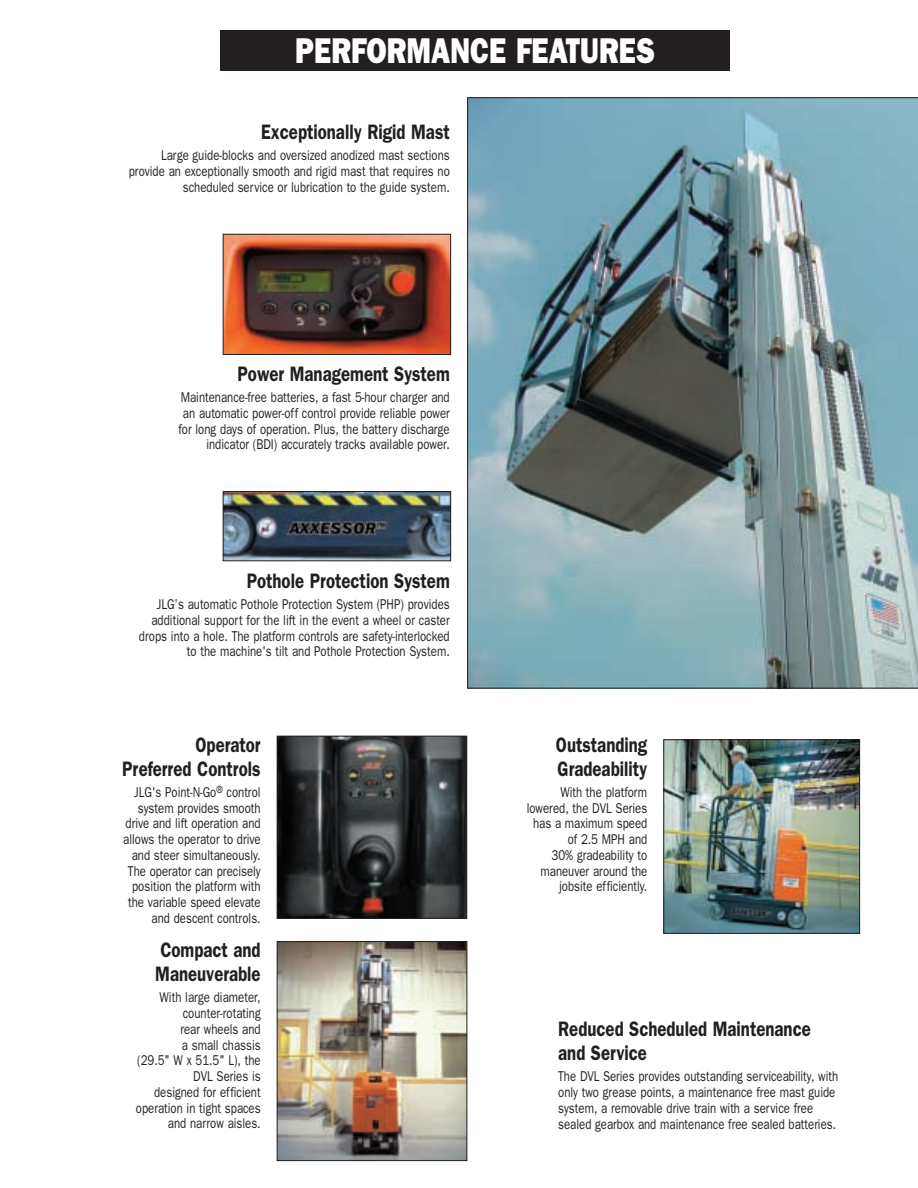
<style>
.page{position:relative;width:918px;height:1188px;background:#fff}
.page>*{position:absolute;margin:0;border:0;box-sizing:border-box;transform-origin:0 0}
.t1{font:800 36px "Franklin Gothic";color:#fff;scale:.8 1}
.t2{font:600 21px/24px "Franklin Gothic";color:#231f20;scale:.8 1}
.t3{font:14.25px/15.8px "Franklin Gothic";color:#231f20;text-align:right;scale:.8 1}
</style>
<div class="page">
<div style="left:220px;top:31px;width:510px;height:40px;background:#231f20"></div>
<img style="left:225px;top:236px;width:224px;height:117px">
<div style="left:223px;top:234px;width:228px;height:121px;border:1px solid #231f20"></div>
<img style="left:279px;top:738px;width:186px;height:179px">
<div style="left:277px;top:736px;width:190px;height:183px;border:1px solid #231f20"></div>
<img style="left:665px;top:741px;width:193px;height:191px">
<div style="left:663px;top:739px;width:197px;height:195px;border:1px solid #231f20"></div>
<img style="left:225px;top:493px;width:224px;height:66px">
<div style="left:223px;top:491px;width:228px;height:70px;border:1px solid #231f20"></div>
<img style="left:279px;top:943px;width:186px;height:216px">
<div style="left:277px;top:941px;width:190px;height:220px;border:1px solid #231f20"></div>
<img style="left:467px;top:97px;width:451px;height:591px">
<h1 class="t1" style="left:295px;top:39px;width:451px">PERFORMANCE FEATURES</h1>
<h2 class="t2" style="left:261px;top:122px;width:237px">Exceptionally Rigid Mast</h2>
<p class="t3" style="left:129px;top:149px;width:403px">Large guide-blocks and oversized anodized mast sections provide an exceptionally smooth and rigid mast that requires no scheduled service or lubrication to the guide system.</p>
<h2 class="t2" style="left:238px;top:364px;width:267px">Power Management System</h2>
<p class="t3" style="left:179px;top:391px;width:341px">Maintenance-free batteries, a fast 5-hour charger and an automatic power-off control provide reliable power for long days of operation. Plus, the battery discharge indicator (BDI) accurately tracks available power.</p>
<h2 class="t2" style="left:247px;top:571px;width:255px">Pothole Protection System</h2>
<p class="t3" style="left:139px;top:598px;width:390px">JLG’s automatic Pothole Protection System (PHP) provides additional support for the lift in the event a wheel or caster drops into a hole. The platform controls are safety-interlocked to the machine's tilt and Pothole Protection System.</p>
<h2 class="t2" style="left:122px;top:734px;width:175px;text-align:right">Operator<br>Preferred Controls</h2>
<p class="t3" style="left:123px;top:785px;width:173px">JLG's Point-N-Go<sup>®</sup> control system provides smooth drive and lift operation and allows the operator to drive and steer simultaneously.<br>The operator can precisely position the platform with the variable speed elevate and descent controls.</p>
<h2 class="t2" style="left:155px;top:940px;width:133px">Compact and<br>Maneuverable</h2>
<p class="t3" style="left:136px;top:991px;width:157px">With large diameter, counter-rotating<br>rear wheels and<br>a small chassis<br>(29.5" W x 51.5" L), the<br>DVL Series is<br>designed for efficient operation in tight spaces and narrow aisles.</p>
<h2 class="t2" style="left:556px;top:734px;width:116px">Outstanding<br>Gradeability</h2>
<p class="t3" style="left:527px;top:785px;width:152px">With the platform lowered, the DVL Series has a maximum speed of 2.5 MPH and<br>30% gradeability to maneuver around the jobsite efficiently.</p>
<h2 class="t2" style="left:558px;top:1019px;width:317px">Reduced Scheduled Maintenance and Service</h2>
<p class="t3" style="left:558px;top:1070px;width:352px;text-align:left">The DVL Series provides outstanding serviceability, with only two grease points, a maintenance free mast guide system, a removable drive train with a service free sealed gearbox and maintenance free sealed batteries.</p>
</div>
